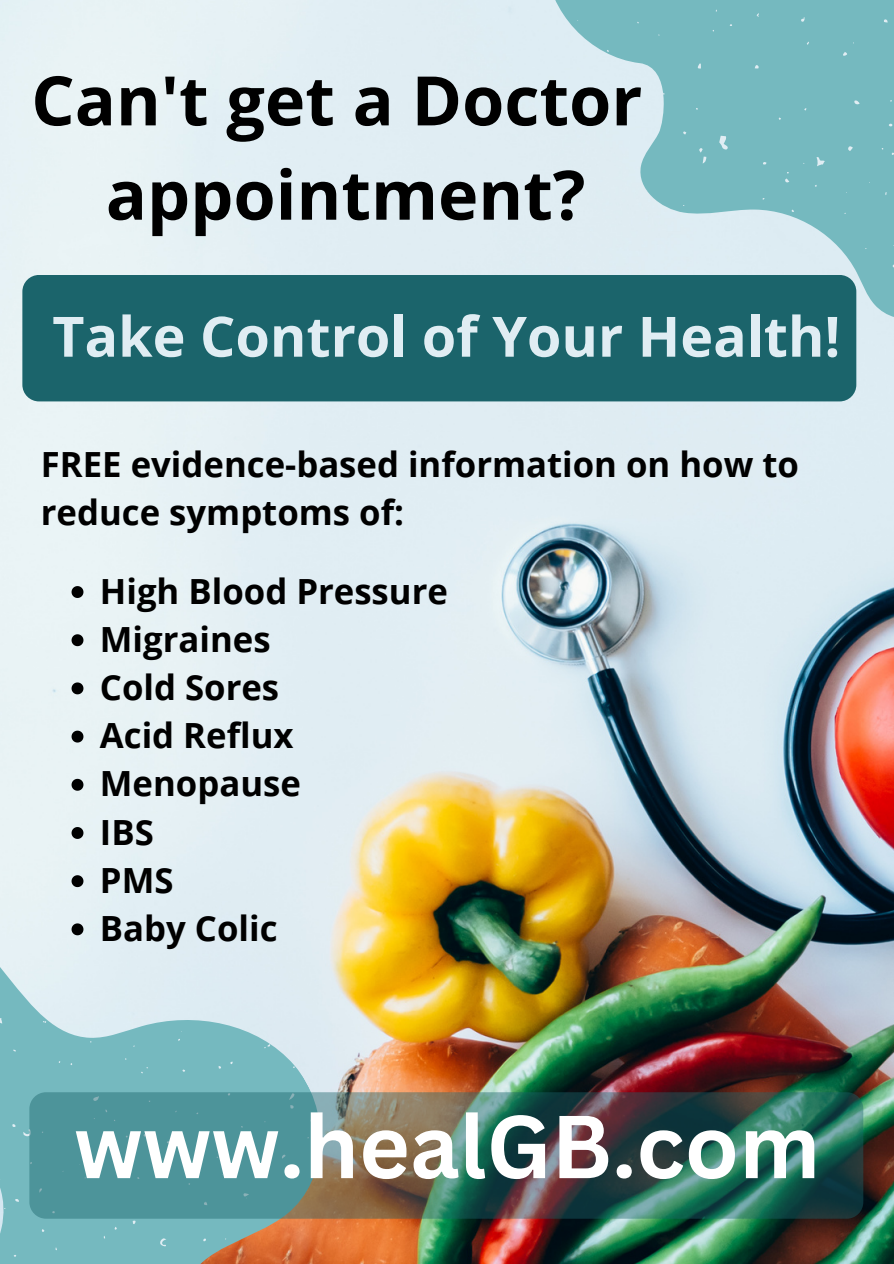
<style>
.page{position:relative;width:894px;height:1264px;background:#fff}
.page>*{position:absolute;margin:0;border:0;box-sizing:border-box;transform-origin:0 0}
.t1{font:700 87px "Canva Sans";color:#fff}
.t2{font:700 68.25px "Open Sans";color:#000}
.t3{font:700 55.65px "Open Sans";color:#e0edf3}
.t4{font:700 34.65px/48.2px "Open Sans";color:#000}
</style>
<div class="page">
<img style="left:0;top:0;width:893px;height:1263px">
<svg style="left:543px;top:0;width:350px;height:330px;background:#9ecdd3"></svg>
<svg style="left:888px;top:123px;width:4px;height:4px"></svg>
<svg style="left:697px;top:63px;width:3px;height:6px"></svg>
<svg style="left:841px;top:52px;width:6px;height:4px"></svg>
<svg style="left:847px;top:146px;width:5px;height:5px"></svg>
<svg style="left:718px;top:136px;width:10px;height:14px"></svg>
<svg style="left:682px;top:131px;width:4px;height:4px"></svg>
<svg style="left:883px;top:19px;width:4px;height:4px"></svg>
<svg style="left:816px;top:156px;width:8px;height:10px"></svg>
<svg style="left:853px;top:100px;width:6px;height:5px"></svg>
<svg style="left:784px;top:172px;width:5px;height:11px"></svg>
<svg style="left:698px;top:148px;width:8px;height:15px"></svg>
<svg style="left:762px;top:162px;width:4px;height:3px"></svg>
<svg style="left:754px;top:65px;width:4px;height:4px"></svg>
<svg style="left:800px;top:17px;width:4px;height:5px"></svg>
<img style="left:0;top:791px;width:542px;height:472px">
<svg style="left:218px;top:1064px;width:4px;height:5px"></svg>
<svg style="left:11px;top:1123px;width:5px;height:5px"></svg>
<svg style="left:114px;top:1226px;width:3px;height:4px"></svg>
<svg style="left:41px;top:1228px;width:4px;height:4px"></svg>
<svg style="left:158px;top:1236px;width:11px;height:12px"></svg>
<svg style="left:13px;top:1048px;width:3px;height:4px"></svg>
<svg style="left:202px;top:1237px;width:5px;height:4px"></svg>
<svg style="left:131px;top:1219px;width:6px;height:5px"></svg>
<svg style="left:15px;top:1198px;width:4px;height:5px"></svg>
<svg style="left:141px;top:1067px;width:7px;height:6px"></svg>
<svg style="left:22px;top:1128px;width:7px;height:10px"></svg>
<svg style="left:264px;top:1043px;width:7px;height:5px"></svg>
<svg style="left:230px;top:1060px;width:3px;height:4px"></svg>
<svg style="left:0;top:1017px;width:3px;height:8px"></svg>
<div style="left:22px;top:275px;width:834px;height:126px;background:#1b646b;border-radius:17px"></div>
<svg style="left:72px;top:586px;width:11px;height:12px"></svg>
<svg style="left:72px;top:634px;width:11px;height:12px"></svg>
<svg style="left:72px;top:682px;width:11px;height:12px"></svg>
<svg style="left:72px;top:730px;width:11px;height:12px"></svg>
<svg style="left:72px;top:778px;width:11px;height:12px"></svg>
<svg style="left:72px;top:827px;width:11px;height:12px"></svg>
<svg style="left:72px;top:875px;width:11px;height:12px"></svg>
<svg style="left:72px;top:923px;width:11px;height:12px"></svg>
<svg style="left:29px;top:1092px;width:834px;height:126px;background:#49726d"></svg>
<p class="t2" style="left:31px;top:52px;width:612px">Can't get a Doctor</p>
<p class="t2" style="left:106px;top:147px;width:481px">appointment?</p>
<p class="t3" style="left:52px;top:297px;width:789px">Take Control of Your Health!</p>
<p class="t4" style="left:41px;top:439px;width:759px">FREE evidence-based information on how to reduce symptoms of:</p>
<p class="t4" style="left:100px;top:566px;width:349px">High Blood Pressure</p>
<p class="t4" style="left:100px;top:614px;width:172px">Migraines</p>
<p class="t4" style="left:100px;top:662px;width:181px">Cold Sores</p>
<p class="t4" style="left:100px;top:710px;width:195px">Acid Reflux</p>
<p class="t4" style="left:100px;top:758px;width:202px">Menopause</p>
<p class="t4" style="left:100px;top:807px;width:55px">IBS</p>
<p class="t4" style="left:100px;top:855px;width:75px">PMS</p>
<p class="t4" style="left:100px;top:903px;width:179px">Baby Colic</p>
<p class="t1" style="left:74px;top:1085px;width:747px">www.healGB.com</p>
</div>
